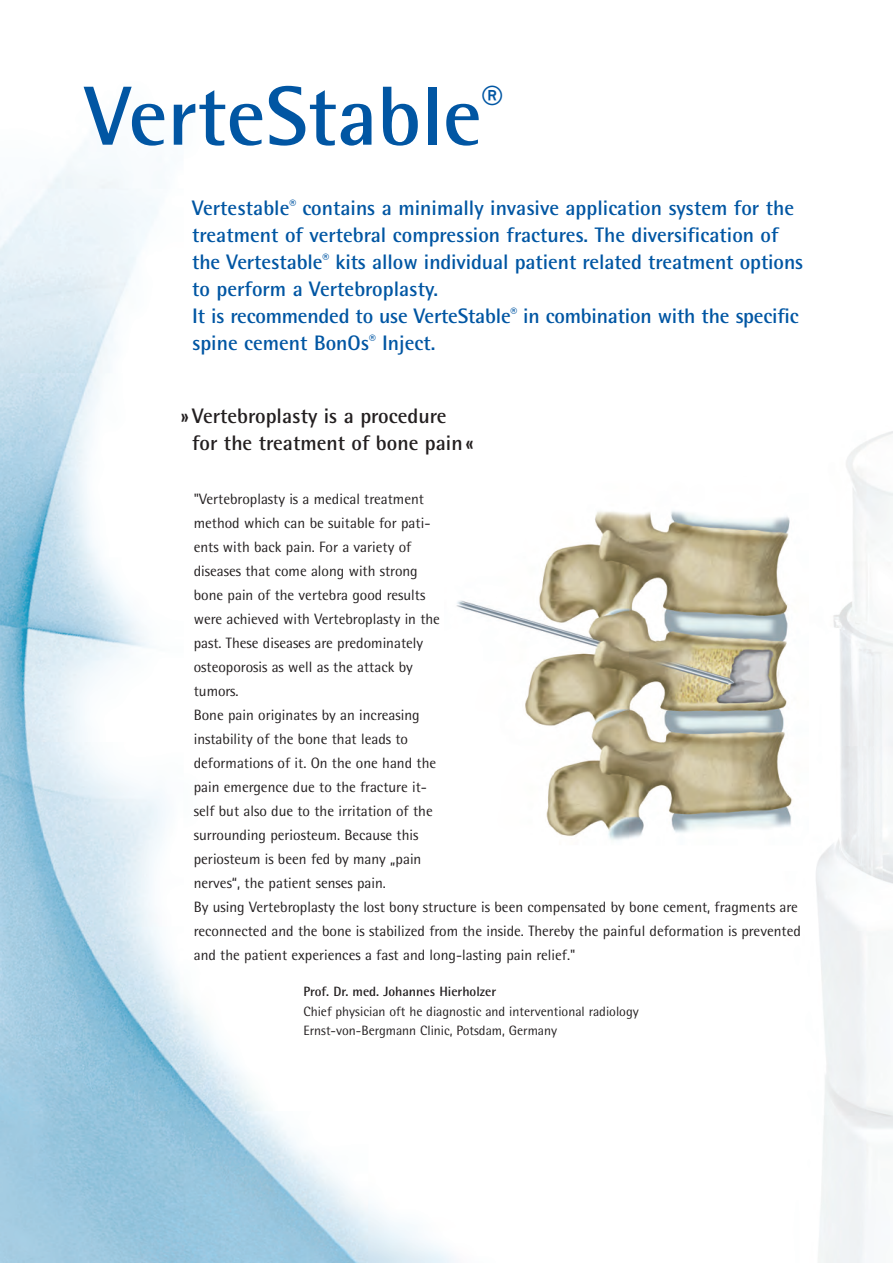
<style>
.page{position:relative;width:893px;height:1263px;background:#fff}
.page>*{position:absolute;margin:0;border:0;box-sizing:border-box;transform-origin:0 0}
.t1{font:700 84px "Rotis Semi Sans Std";color:#0156a3}
.t2{font:700 21px/27px "Rotis Semi Sans Std";color:#0156a3}
.t3{font:700 21px/27px "Rotis Semi Sans Std";color:#231f20}
.t4{font:15px/24px "Rotis Semi Sans Std";color:#231f20}
.t5{font:13.5px/19.5px "Rotis Semi Sans Std";color:#231f20}
.t6{font:700 13.5px "Rotis Semi Sans Std";color:#231f20}
</style>
<div class="page">
<img style="left:0;top:131px;width:455px;height:1132px">
<img style="left:445px;top:476px;width:364px;height:395px">
<h1 class="t1" style="left:85px;top:87px;width:419px">VerteStable<sup>®</sup></h1>
<p class="t2" style="left:192px;top:196px;width:613px">Vertestable<sup>®</sup> contains a minimally invasive application system for the treatment of vertebral compression fractures. The diversification of the Vertestable<sup>®</sup> kits allow individual patient related treatment options to perform a Vertebroplasty.<br>It is recommended to use VerteStable<sup>®</sup> in combination with the specific spine cement BonOs<sup>®</sup> Inject.</p>
<h2 class="t3" style="left:192px;top:404px;width:283px;text-indent:-11px">» Vertebroplasty is a procedure for the treatment of bone pain «</h2>
<p class="t4" style="left:194px;top:489px;width:609px">"Vertebroplasty is a medical treatment<br>method which can be suitable for pati-<br>ents with back pain. For a variety of<br>diseases that come along with strong<br>bone pain of the vertebra good results<br>were achieved with Vertebroplasty in the<br>past. These diseases are predominately<br>osteoporosis as well as the attack by<br>tumors.<br>Bone pain originates by an increasing<br>instability of the bone that leads to<br>deformations of it. On the one hand the<br>pain emergence due to the fracture it -<br>self but also due to the irritation of the<br>surrounding periosteum. Because this<br>periosteum is been fed by many „pain<br>nerves“, the patient senses pain.<br>By using Vertebroplasty the lost bony structure is been compensated by bone cement, fragments are reconnected and the bone is stabilized from the inside. Thereby the painful deformation is prevented and the patient experiences a fast and long-lasting pain relief."</p>
<p class="t6" style="left:303px;top:987px;width:194px">Prof. Dr. med. Johannes Hierholzer</p>
<p class="t5" style="left:303px;top:1003px;width:337px">Chief physician oft he diagnostic and interventional radiology<br>Ernst-von-Bergmann Clinic, Potsdam, Germany</p>
</div>
